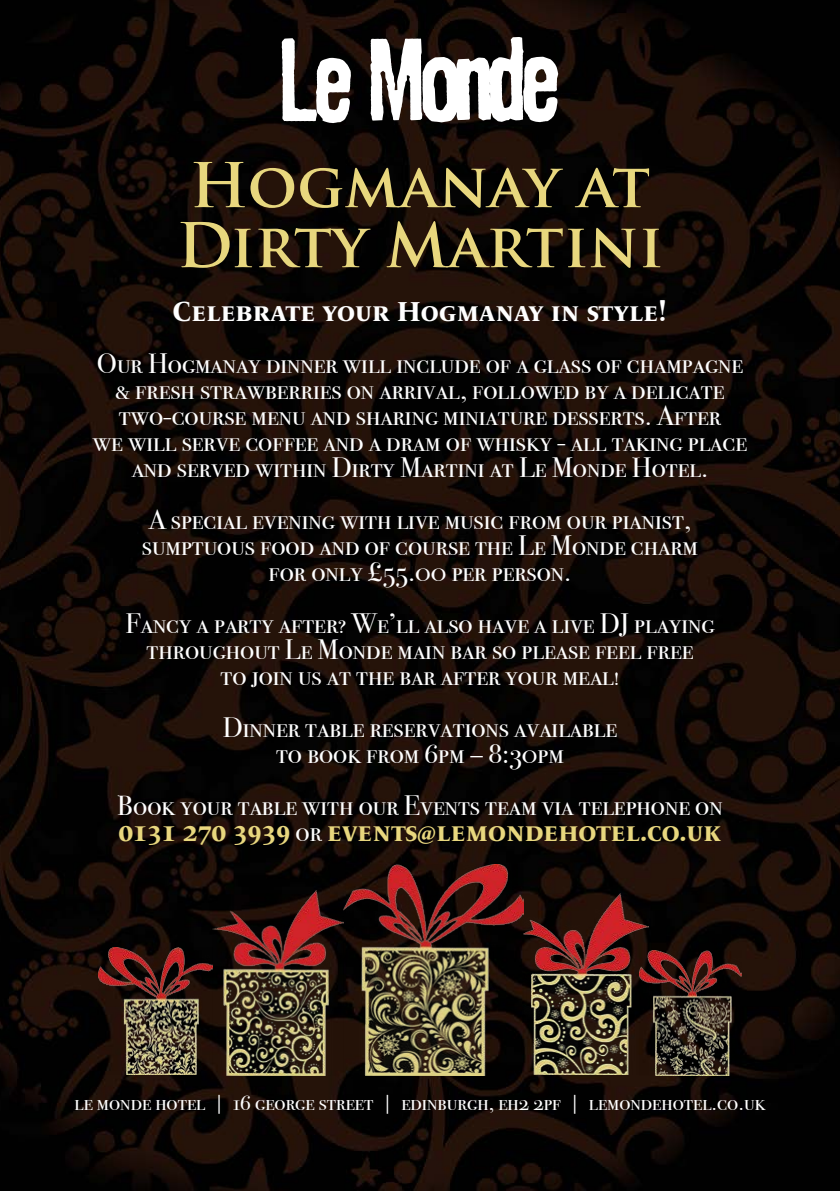
<style>
.page{position:relative;width:840px;height:1191px;background:#fff}
.page>*{position:absolute;margin:0;border:0;box-sizing:border-box;transform-origin:0 0}
.t1{font:700 60px/60px "Trajan Pro";color:#e8d77e}
.t2{font:28px/26px "Bodoni Svty Two SCITCTT";color:#fff;text-align:center}
.t3{font:28px "Le Monde Livre Bold SC";color:#e8d77e}
.t4{font:28px "Le Monde Livre Bold SC";color:#fff}
.t5{font:22px "Bodoni Svty Two SCITCTT";color:#fff}
.s1{font-family:"Bodoni Svty Two SCITCTT";color:#fff}
</style>
<div class="page">
<img style="left:0;top:0;width:839px;height:1191px">
<img style="left:98px;top:947px;width:115px;height:127px">
<img style="left:213px;top:890px;width:130px;height:185px">
<img style="left:343px;top:864px;width:180px;height:211px">
<img style="left:523px;top:893px;width:125px;height:181px">
<img style="left:638px;top:950px;width:103px;height:125px">
<svg style="left:370px;top:37px;width:188px;height:85px"></svg>
<svg style="left:281px;top:38px;width:70px;height:85px"></svg>
<h1 class="t1" style="left:176px;top:156px;width:487px">Hogmanay at<br>Dirty Martini</h1>
<p class="t4" style="left:173px;top:295px;width:495px">Celebrate your Hogmanay in style!</p>
<p class="t2" style="left:93px;top:351px;width:655px">Our Hogmanay dinner will include of a glass of champagne &amp; fresh strawberries on arrival, followed by a delicate two-course menu and sharing miniature desserts. After<br>we will serve coffee and a dram of whisky - all taking place and served within Dirty Martini at Le Monde Hotel.</p>
<p class="t2" style="left:142px;top:507px;width:557px">A special evening with live music from our pianist, sumptuous food and of course the Le Monde charm for only £55.00 per person.</p>
<p class="t2" style="left:125px;top:611px;width:590px">Fancy a party after? We’ll also have a live DJ playing throughout Le Monde main bar so please feel free<br>to join us at the bar after your meal!</p>
<p class="t2" style="left:222px;top:715px;width:396px">Dinner table reservations available to book from 6pm – 8:30pm</p>
<p class="t2" style="left:117px;top:793px;width:606px">Book your table with our Events team via telephone on</p>
<p class="t3" style="left:119px;top:815px;width:603px">0131 270 3939 <span class="s1">or</span> events@lemondehotel.co.uk</p>
<p class="t5" style="left:75px;top:1089px;width:692px">le monde hotel | 16 george street | edinburgh, eh2 2pf | lemondehotel.co.uk</p>
</div>
